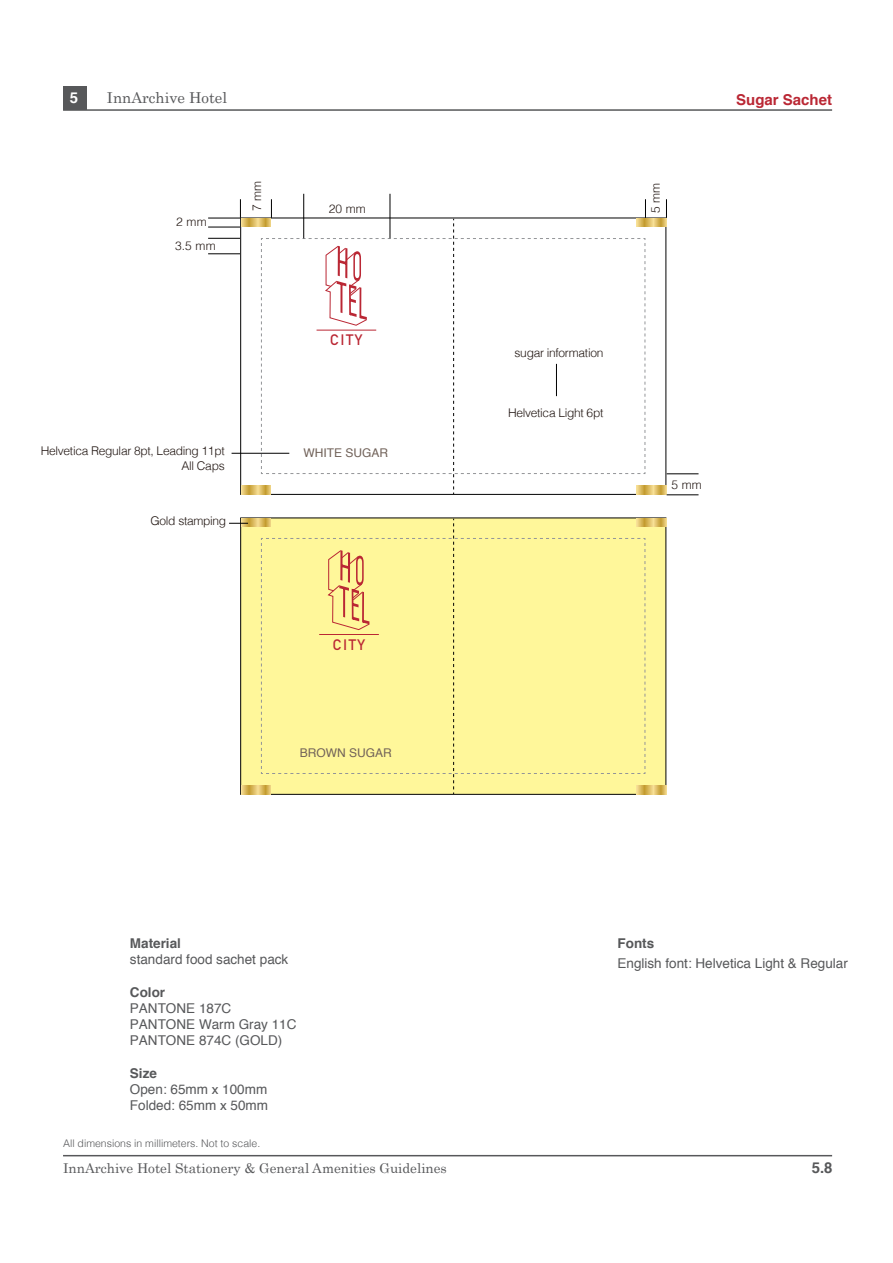
<style>
.page{position:relative;width:893px;height:1263px;background:#fff}
.page>*{position:absolute;margin:0;border:0;box-sizing:border-box;transform-origin:0 0}
.t1{font:15px "Century";color:#57585a}
.t2{font:700 15px "Helvetica";color:#ba2734}
.t3{font:15px "Bahnschrift";letter-spacing:.1em;color:#ba2734}
.t4{font:700 15px "Helvetica";color:#57585a}
.t5{font:700 15px "Helvetica";color:#fff}
.t6{font:13.5px/16.2px "Helvetica";color:#57585a}
.t7{font:13.5px "Century";color:#57585a}
.t8{font:700 13.5px "Helvetica";color:#57585a}
.t9{font:300 12px/15px "Helvetica";letter-spacing:-.025em;color:#221713;text-align:right}
.t10{font:12px "Helvetica";color:#716259}
.t11{font:300 10.5px "Helvetica";color:#57585a}
</style>
<div class="page">
<svg style="left:241px;top:218px;width:20px;height:9px"></svg>
<svg style="left:241px;top:486px;width:20px;height:8px"></svg>
<svg style="left:646px;top:486px;width:20px;height:8px"></svg>
<svg style="left:646px;top:218px;width:20px;height:9px"></svg>
<div style="left:240px;top:518px;width:426px;height:276px;background:#fff79a;border:1px solid #030303"></div>
<svg style="left:241px;top:518px;width:30px;height:9px"></svg>
<svg style="left:241px;top:786px;width:20px;height:8px"></svg>
<svg style="left:646px;top:786px;width:20px;height:8px"></svg>
<svg style="left:636px;top:518px;width:30px;height:9px"></svg>
<hr style="left:303px;top:194px;width:1px;height:44px;background:#000">
<hr style="left:390px;top:194px;width:1px;height:44px;background:#000">
<hr style="left:208px;top:227px;width:32px;height:1px;background:#000">
<hr style="left:208px;top:218px;width:32px;height:1px;background:#000">
<svg style="left:240px;top:199px;width:1px;height:19px"></svg>
<hr style="left:232px;top:453px;width:57px;height:1px;background:#000">
<svg style="left:229px;top:523px;width:19px;height:1px"></svg>
<svg style="left:666px;top:199px;width:1px;height:19px"></svg>
<hr style="left:63px;top:109px;width:769px;height:2px;background:#57585a">
<div style="left:63px;top:87px;width:23px;height:23px;background:#57585a"></div>
<hr style="left:63px;top:1155px;width:769px;height:1px;background:#57585a">
<hr style="left:208px;top:238px;width:32px;height:1px;background:#000">
<hr style="left:208px;top:254px;width:32px;height:1px;background:#000">
<hr style="left:667px;top:495px;width:31px;height:1px;background:#000">
<hr style="left:667px;top:474px;width:31px;height:1px;background:#000">
<svg style="left:261px;top:199px;width:385px;height:295px"></svg>
<svg style="left:261px;top:519px;width:385px;height:275px"></svg>
<p class="t5" style="left:70px;top:86px;width:10px">5</p>
<p class="t1" style="left:107px;top:85px;width:122px">InnArchive Hotel</p>
<p class="t2" style="left:736px;top:87px;width:97px">Sugar Sachet</p>
<p class="t9" style="left:176px;top:214px;width:32px">2 mm</p>
<p class="t9" style="left:175px;top:238px;width:42px">3.5 mm</p>
<p class="t9" style="left:249px;top:211px;width:32px;rotate:-90deg">7 mm</p>
<p class="t9" style="left:647px;top:213px;width:32px;rotate:-90deg">5 mm</p>
<p class="t9" style="left:329px;top:200px;width:39px">20 mm</p>
<p class="t9" style="left:41px;top:443px;width:185px">Helvetica Regular 8pt, Leading 11pt<br>All Caps</p>
<p class="t9" style="left:150px;top:513px;width:77px">Gold stamping</p>
<p class="t3" style="left:330px;top:329px;width:34px">CITY</p>
<p class="t10" style="left:304px;top:444px;width:86px">WHITE SUGAR</p>
<p class="t9" style="left:515px;top:345px;width:90px">sugar information</p>
<p class="t9" style="left:508px;top:405px;width:97px">Helvetica Light 6pt</p>
<p class="t9" style="left:672px;top:477px;width:32px">5 mm</p>
<p class="t3" style="left:332px;top:633px;width:34px">CITY</p>
<p class="t10" style="left:300px;top:744px;width:94px">BROWN SUGAR</p>
<p class="t8" style="left:130px;top:932px;width:53px">Material</p>
<p class="t6" style="left:130px;top:952px;width:160px">standard food sachet pack</p>
<p class="t8" style="left:130px;top:981px;width:37px">Color</p>
<p class="t6" style="left:130px;top:1000px;width:168px">PANTONE 187C<br>PANTONE Warm Gray 11C<br>PANTONE 874C (GOLD)</p>
<p class="t8" style="left:130px;top:1062px;width:29px">Size</p>
<p class="t6" style="left:130px;top:1081px;width:140px">Open: 65mm x 100mm<br>Folded: 65mm x 50mm</p>
<p class="t11" style="left:63px;top:1135px;width:199px">All dimensions in millimeters. Not to scale.</p>
<p class="t7" style="left:63px;top:1157px;width:385px">InnArchive Hotel Stationery &amp; General Amenities Guidelines</p>
<p class="t8" style="left:617px;top:932px;width:38px">Fonts</p>
<p class="t6" style="left:617px;top:955px;width:232px">English font: Helvetica Light &amp; Regular</p>
<p class="t4" style="left:812px;top:1155px;width:22px">5.8</p>
</div>
